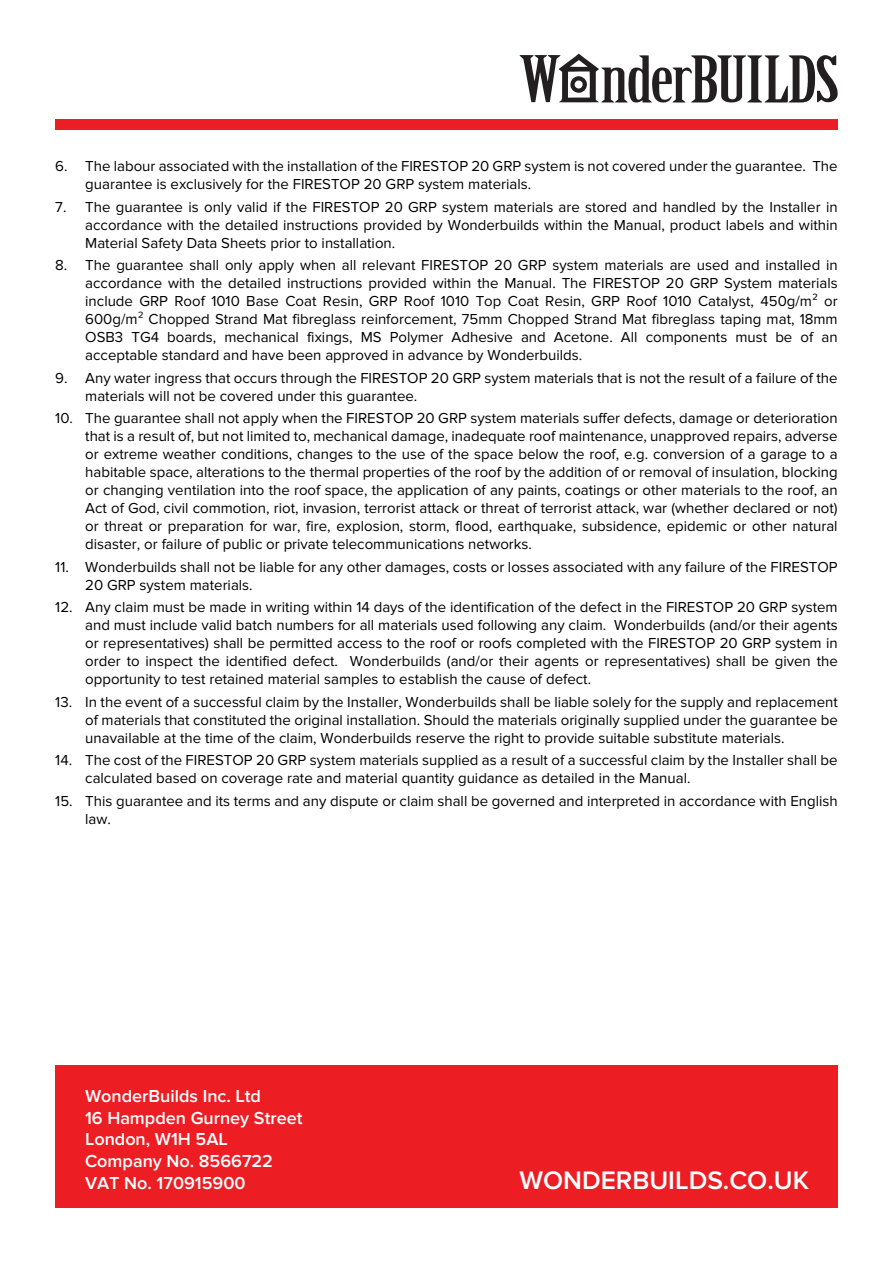
<style>
.page{position:relative;width:893px;height:1263px;background:#fff}
.page>*{position:absolute;margin:0;border:0;box-sizing:border-box;transform-origin:0 0}
.t1{font:600 26.25px "Proxima Nova";color:#fff}
.t2{font:600 18px/21.6px "Proxima Nova";color:#fff}
.t3{font:15px/18px "Proxima Nova";color:#000}
</style>
<div class="page">
<div style="left:55px;top:1065px;width:783px;height:143px;background:#ed1d24"></div>
<div style="left:55px;top:120px;width:783px;height:10px;background:#ed1d24"></div>
<svg style="left:519px;top:54px;width:319px;height:49px"></svg>
<p class="t3" style="left:85px;top:157px;width:754px;text-indent:-30px">6. The labour associated with the installation of the FIRESTOP 20 GRP system is not covered under the guarantee. The guarantee is exclusively for the FIRESTOP 20 GRP system materials.</p>
<p class="t3" style="left:85px;top:198px;width:754px;text-align:justify;text-indent:-30px">7. The guarantee is only valid if the FIRESTOP 20 GRP system materials are stored and handled by the Installer in accordance with the detailed instructions provided by Wonderbuilds within the Manual, product labels and within Material Safety Data Sheets prior to installation.</p>
<p class="t3" style="left:85px;top:256px;width:754px;text-align:justify;text-indent:-30px">8. The guarantee shall only apply when all relevant FIRESTOP 20 GRP system materials are used and installed in accordance with the detailed instructions provided within the Manual. The FIRESTOP 20 GRP System materials include GRP Roof 1010 Base Coat Resin, GRP Roof 1010 Top Coat Resin, GRP Roof 1010 Catalyst, 450g/m² or 600g/m² Chopped Strand Mat fibreglass reinforcement, 75mm Chopped Strand Mat fibreglass taping mat, 18mm OSB3 TG4 boards, mechanical fixings, MS Polymer Adhesive and Acetone. All components must be of an acceptable standard and have been approved in advance by Wonderbuilds.</p>
<p class="t3" style="left:85px;top:369px;width:754px;text-indent:-30px">9. Any water ingress that occurs through the FIRESTOP 20 GRP system materials that is not the result of a failure of the materials will not be covered under this guarantee.</p>
<p class="t3" style="left:85px;top:409px;width:754px;text-align:justify;text-indent:-30px">10. The guarantee shall not apply when the FIRESTOP 20 GRP system materials suffer defects, damage or deterioration that is a result of, but not limited to, mechanical damage, inadequate roof maintenance, unapproved repairs, adverse or extreme weather conditions, changes to the use of the space below the roof, e.g. conversion of a garage to a habitable space, alterations to the thermal properties of the roof by the addition of or removal of insulation, blocking or changing ventilation into the roof space, the application of any paints, coatings or other materials to the roof, an Act of God, civil commotion, riot, invasion, terrorist attack or threat of terrorist attack, war (whether declared or not) or threat or preparation for war, fire, explosion, storm, flood, earthquake, subsidence, epidemic or other natural disaster, or failure of public or private telecommunications networks.</p>
<p class="t3" style="left:85px;top:558px;width:754px;text-indent:-30px">11. Wonderbuilds shall not be liable for any other damages, costs or losses associated with any failure of the FIRESTOP<br>20 GRP system materials.</p>
<p class="t3" style="left:85px;top:598px;width:754px;text-align:justify;text-indent:-30px">12. Any claim must be made in writing within 14 days of the identification of the defect in the FIRESTOP 20 GRP system and must include valid batch numbers for all materials used following any claim. Wonderbuilds (and/or their agents or representatives) shall be permitted access to the roof or roofs completed with the FIRESTOP 20 GRP system in order to inspect the identified defect. Wonderbuilds (and/or their agents or representatives) shall be given the opportunity to test retained material samples to establish the cause of defect.</p>
<p class="t3" style="left:85px;top:693px;width:754px;text-align:justify;text-indent:-30px">13. In the event of a successful claim by the Installer, Wonderbuilds shall be liable solely for the supply and replacement of materials that constituted the original installation. Should the materials originally supplied under the guarantee be unavailable at the time of the claim, Wonderbuilds reserve the right to provide suitable substitute materials.</p>
<p class="t3" style="left:85px;top:751px;width:754px;text-indent:-30px">14. The cost of the FIRESTOP 20 GRP system materials supplied as a result of a successful claim by the Installer shall be calculated based on coverage rate and material quantity guidance as detailed in the Manual.</p>
<p class="t3" style="left:85px;top:792px;width:754px;text-indent:-30px">15. This guarantee and its terms and any dispute or claim shall be governed and interpreted in accordance with English law.</p>
<p class="t2" style="left:85px;top:1086px;width:219px">WonderBuilds Inc. Ltd<br>16 Hampden Gurney Street<br>London, W1H 5AL<br>Company No. 8566722<br>VAT No. 170915900</p>
<h1 class="t1" style="left:519px;top:1166px;width:291px">WONDERBUILDS.CO.UK</h1>
</div>
